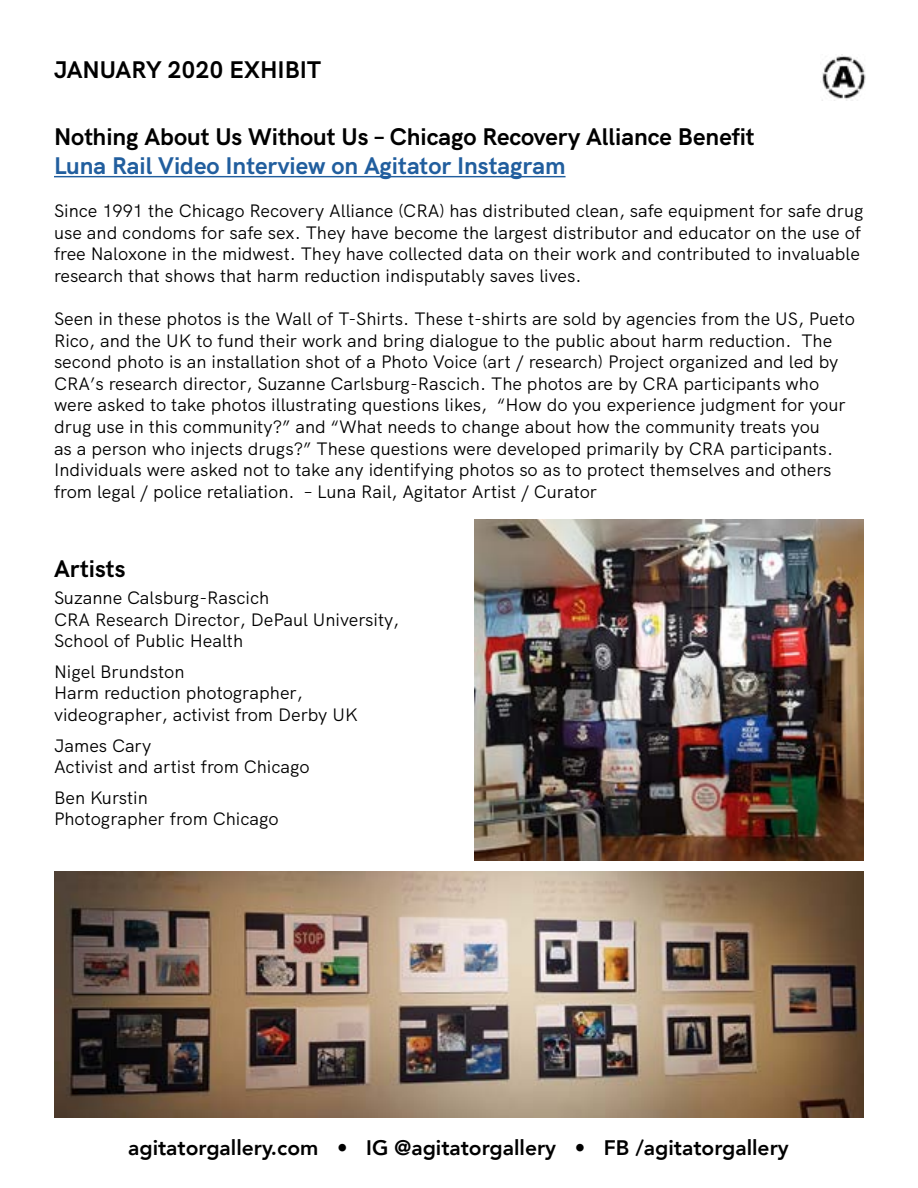
<style>
.page{position:relative;width:918px;height:1188px;background:#fff}
.page>*{position:absolute;margin:0;border:0;box-sizing:border-box;transform-origin:0 0}
.t1{font:700 24px "HK Grotesk";color:#000}
.t2{font:700 24px "HK Grotesk";color:#215e9e}
.t3{font:800 21px "Avenir";color:#000}
.t4{font:18px/21.6px "HK Grotesk";color:#000}
</style>
<div class="page">
<img style="left:820px;top:54px;width:45px;height:46px">
<hr style="left:54px;top:176px;width:512px;height:1px;background:#215e9e">
<img style="left:54px;top:871px;width:810px;height:247px">
<img style="left:474px;top:519px;width:390px;height:341px">
<h1 class="t1" style="left:54px;top:51px;width:268px">JANUARY 2020 EXHIBIT</h1>
<h1 class="t1" style="left:54px;top:118px;width:702px">Nothing About Us Without Us – Chicago Recovery Alliance Benefit</h1>
<h1 class="t2" style="left:54px;top:147px;width:513px">Luna Rail Video Interview on Agitator Instagram</h1>
<p class="t4" style="left:54px;top:198px;width:811px">Since 1991 the Chicago Recovery Alliance (CRA) has distributed clean, safe equipment for safe drug use and condoms for safe sex. They have become the largest distributor and educator on the use of free Naloxone in the midwest. They have collected data on their work and contributed to invaluable research that shows that harm reduction indisputably saves lives.</p>
<p class="t4" style="left:54px;top:306px;width:803px">Seen in these photos is the Wall of T-Shirts. These t-shirts are sold by agencies from the US, Pueto Rico, and the UK to fund their work and bring dialogue to the public about harm reduction. The second photo is an installation shot of a Photo Voice (art / research) Project organized and led by CRA’s research director, Suzanne Carlsburg-Rascich. The photos are by CRA participants who were asked to take photos illustrating questions likes, “How do you experience judgment for your drug use in this community?” and “What needs to change about how the community treats you<br>as a person who injects drugs?” These questions were developed primarily by CRA participants.<br>Individuals were asked not to take any identifying photos so as to protect themselves and others from legal / police retaliation. – Luna Rail, Agitator Artist / Curator</p>
<h1 class="t1" style="left:54px;top:550px;width:73px">Artists</h1>
<p class="t4" style="left:54px;top:585px;width:347px">Suzanne Calsburg-Rascich<br>CRA Research Director, DePaul University,<br>School of Public Health</p>
<p class="t4" style="left:54px;top:659px;width:305px">Nigel Brundston<br>Harm reduction photographer, videographer, activist from Derby UK</p>
<p class="t4" style="left:54px;top:733px;width:257px">James Cary<br>Activist and artist from Chicago</p>
<p class="t4" style="left:54px;top:785px;width:226px">Ben Kurstin<br>Photographer from Chicago</p>
<p class="t3" style="left:128px;top:1131px;width:662px">agitatorgallery.com • IG @agitatorgallery • FB /agitatorgallery</p>
</div>
